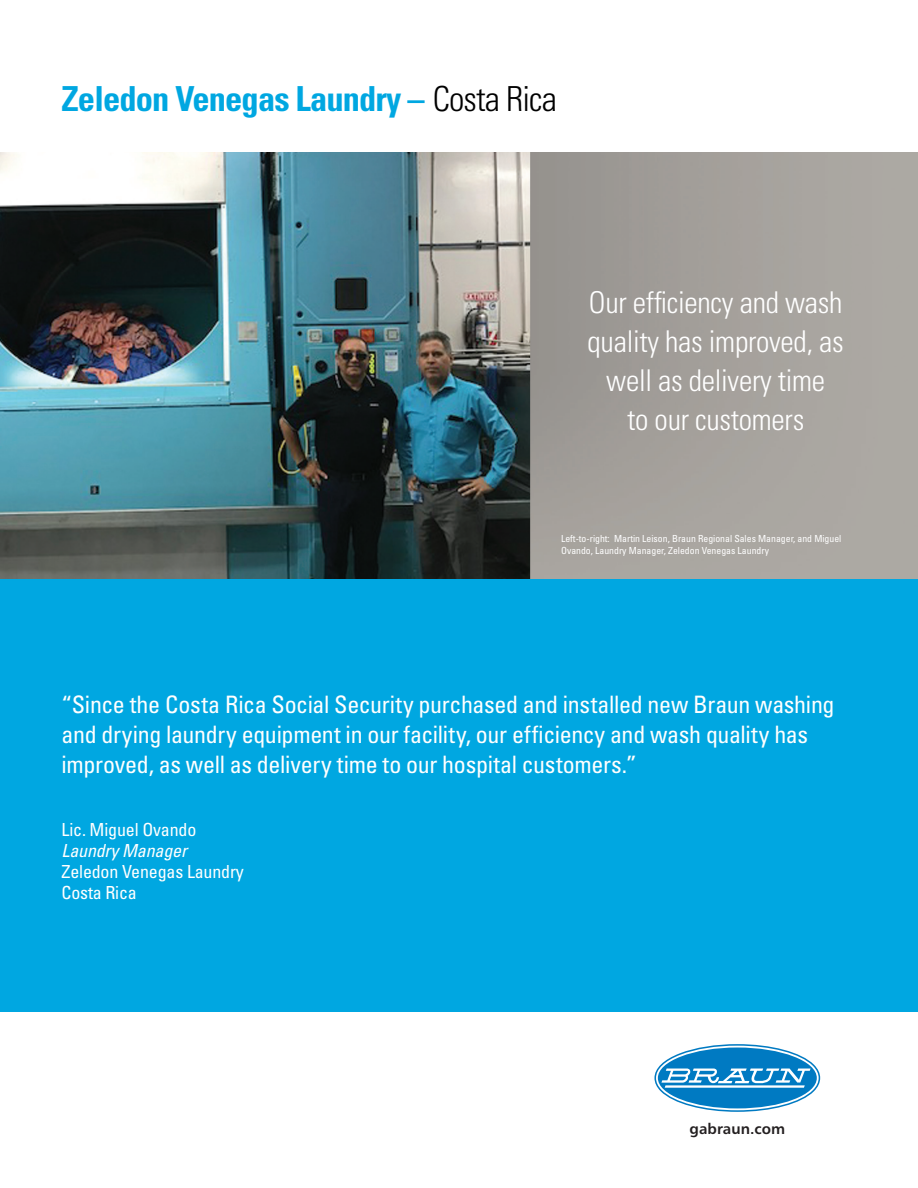
<style>
.page{position:relative;width:918px;height:1188px;background:#fff}
.page>*{position:absolute;margin:0;border:0;box-sizing:border-box;transform-origin:0 0}
.t1{font:700 condensed 34.5px "Univers";letter-spacing:-.025em;color:#00a7e1}
.t2{font:300 condensed 30px/39px "Univers";letter-spacing:-.01em;color:#fff;text-align:center}
.t3{font:condensed 24px/30px "Univers";letter-spacing:-.015em;color:#fff}
.t4{font:condensed 18px/21px "Univers";letter-spacing:-.01em;color:#fff}
.t5{font:italic condensed 18px "Univers";letter-spacing:-.01em;color:#fff}
.t6{font:15px "Humanist 777 BT Bold B";color:#231f20}
.t7{font:condensed 9.75px/11.7px "Univers";color:#fff}
.s1{font-weight:300;color:#010101}
</style>
<div class="page">
<img style="left:0;top:152px;width:918px;height:928px">
<div style="left:0;top:579px;width:918px;height:432px;background:#00a7e1"></div>
<svg style="left:654px;top:1044px;width:166px;height:68px"></svg>
<h1 class="t1" style="left:62px;top:78px;width:497px">Zeledon Venegas Laundry – <span class="s1">Costa Rica</span></h1>
<p class="t2" style="left:588px;top:283px;width:258px">Our efficiency and wash quality has improved, as well as delivery time<br>to our customers</p>
<p class="t7" style="left:561px;top:533px;width:282px">Left-to-right: Martin Leison, Braun Regional Sales Manager, and Miguel<br>Ovando, Laundry Manager, Zeledon Venegas Laundry</p>
<p class="t3" style="left:62px;top:689px;width:775px">“Since the Costa Rica Social Security purchased and installed new Braun washing and drying laundry equipment in our facility, our efficiency and wash quality has improved, as well as delivery time to our hospital customers.”</p>
<p class="t4" style="left:62px;top:819px;width:136px">Lic. Miguel Ovando</p>
<p class="t5" style="left:62px;top:840px;width:127px">Laundry Manager</p>
<p class="t4" style="left:62px;top:861px;width:184px">Zeledon Venegas Laundry<br>Costa Rica</p>
<p class="t6" style="left:690px;top:1119px;width:97px">gabraun.com</p>
</div>
